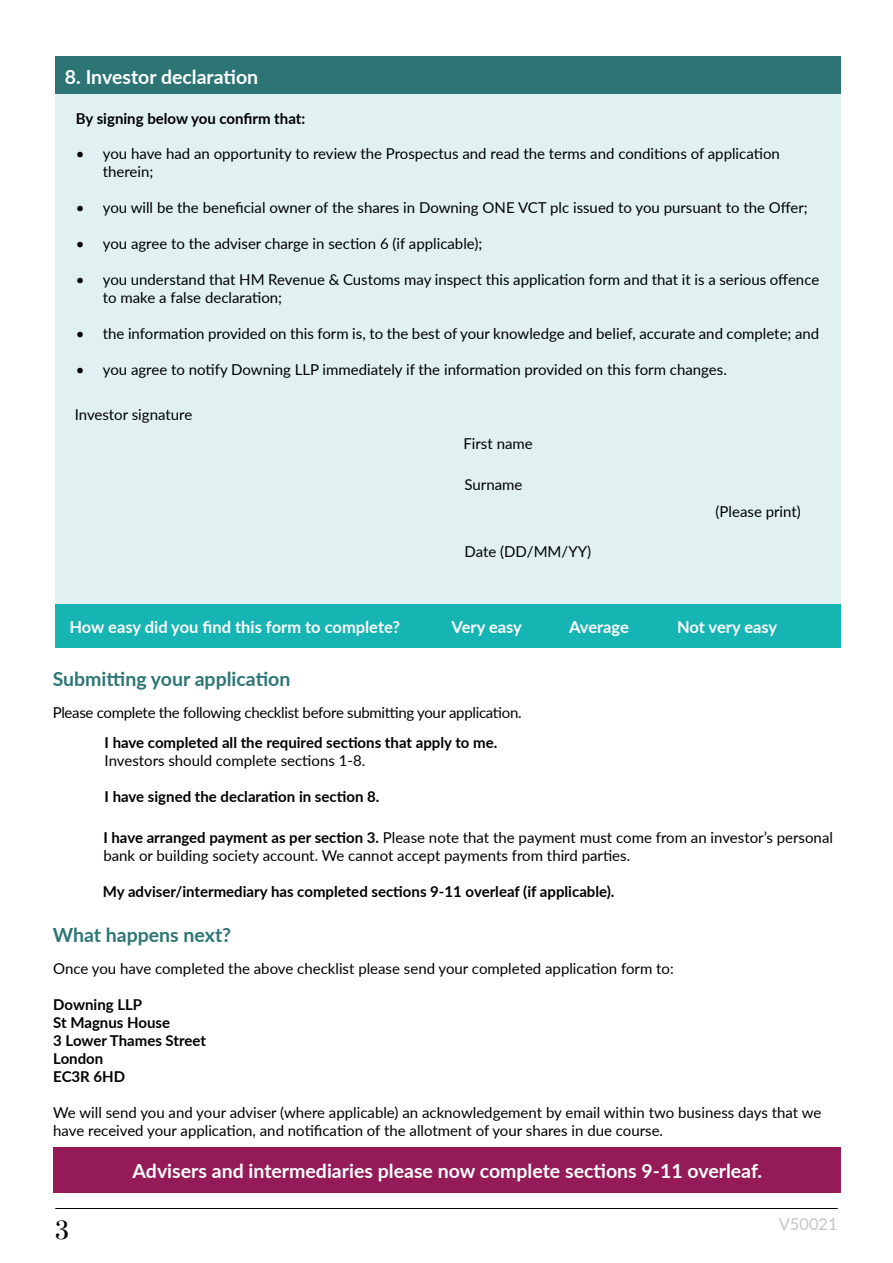
<style>
.page{position:relative;width:893px;height:1263px;background:#fff}
.page>*{position:absolute;margin:0;border:0;box-sizing:border-box;transform-origin:0 0}
.t1{font:22.5px "Prata";color:#000}
.t2{font:700 19.5px "Lato";color:#fff}
.t3{font:700 19.5px "Lato";color:#2d7574}
.t4{font:700 16.5px "Lato";color:#fff}
.t5{font:16.5px "Lato";color:#c6c6c6}
.t6{font:15px/18px "Lato";color:#000}
.t7{font:700 15px/18px "Lato";color:#000}
.t8{font:15px "Lato";letter-spacing:-.02em;color:#000}
.s1{font-weight:700}
</style>
<div class="page">
<hr style="left:55px;top:1208px;width:783px;height:1px;background:#000">
<div style="left:55px;top:66px;width:785px;height:538px;background:#e1f1f1"></div>
<div style="left:55px;top:56px;width:785px;height:38px;background:#2d7574"></div>
<div style="left:53px;top:1148px;width:787px;height:45px;background:#941a58"></div>
<div style="left:55px;top:604px;width:785px;height:43px;background:#17b4b4"></div>
<h2 class="t2" style="left:65px;top:62px;width:195px">8. Investor declaration</h2>
<p class="t7" style="left:76px;top:109px;width:231px">By signing below you confirm that:</p>
<p class="t6" style="left:103px;top:144px;width:679px;text-indent:-27px">• you have had an opportunity to review the Prospectus and read the terms and conditions of application therein;</p>
<p class="t6" style="left:76px;top:198px;width:734px">• you will be the beneficial owner of the shares in Downing ONE VCT plc issued to you pursuant to the Offer;</p>
<p class="t6" style="left:76px;top:234px;width:408px">• you agree to the adviser charge in section 6 (if applicable);</p>
<p class="t6" style="left:103px;top:270px;width:718px;text-indent:-27px">• you understand that HM Revenue &amp; Customs may inspect this application form and that it is a serious offence to make a false declaration;</p>
<p class="t6" style="left:76px;top:324px;width:745px">• the information provided on this form is, to the best of your knowledge and belief, accurate and complete; and</p>
<p class="t6" style="left:76px;top:360px;width:652px">• you agree to notify Downing LLP immediately if the information provided on this form changes.</p>
<p class="t6" style="left:75px;top:405px;width:119px">Investor signature</p>
<p class="t6" style="left:463px;top:434px;width:71px">First name</p>
<p class="t6" style="left:465px;top:475px;width:59px">Surname</p>
<p class="t6" style="left:465px;top:542px;width:128px">Date (DD/MM/YY)</p>
<p class="t6" style="left:716px;top:502px;width:87px">(Please print)</p>
<p class="t4" style="left:69px;top:615px;width:332px">How easy did you find this form to complete?</p>
<p class="t4" style="left:452px;top:615px;width:72px">Very easy</p>
<p class="t4" style="left:569px;top:615px;width:61px">Average</p>
<p class="t4" style="left:677px;top:615px;width:102px">Not very easy</p>
<h2 class="t3" style="left:53px;top:664px;width:239px">Submitting your application</h2>
<p class="t8" style="left:53px;top:702px;width:470px">Please complete the following checklist before submitting your application.</p>
<p class="t7" style="left:105px;top:733px;width:394px">I have completed all the required sections that apply to me.</p>
<p class="t6" style="left:105px;top:751px;width:262px">Investors should complete sections 1-8.</p>
<p class="t7" style="left:105px;top:787px;width:276px">I have signed the declaration in section 8.</p>
<p class="t6" style="left:103px;top:828px;width:731px"><span class="s1">I have arranged payment as per section 3.</span> Please note that the payment must come from an investor’s personal bank or building society account. We cannot accept payments from third parties.</p>
<p class="t7" style="left:103px;top:882px;width:513px">My adviser/intermediary has completed sections 9-11 overleaf (if applicable).</p>
<h2 class="t3" style="left:53px;top:920px;width:180px">What happens next?</h2>
<p class="t6" style="left:53px;top:958px;width:622px">Once you have completed the above checklist please send your completed application form to:</p>
<p class="t7" style="left:53px;top:994px;width:154px">Downing LLP<br>St Magnus House<br>3 Lower Thames Street<br>London<br>EC3R 6HD</p>
<p class="t6" style="left:53px;top:1102px;width:770px">We will send you and your adviser (where applicable) an acknowledgement by email within two business days that we have received your application, and notification of the allotment of your shares in due course.</p>
<h2 class="t2" style="left:133px;top:1156px;width:631px">Advisers and intermediaries please now complete sections 9-11 overleaf.</h2>
<h1 class="t1" style="left:55px;top:1211px;width:15px">3</h1>
<p class="t5" style="left:779px;top:1212px;width:61px">V50021</p>
</div>
